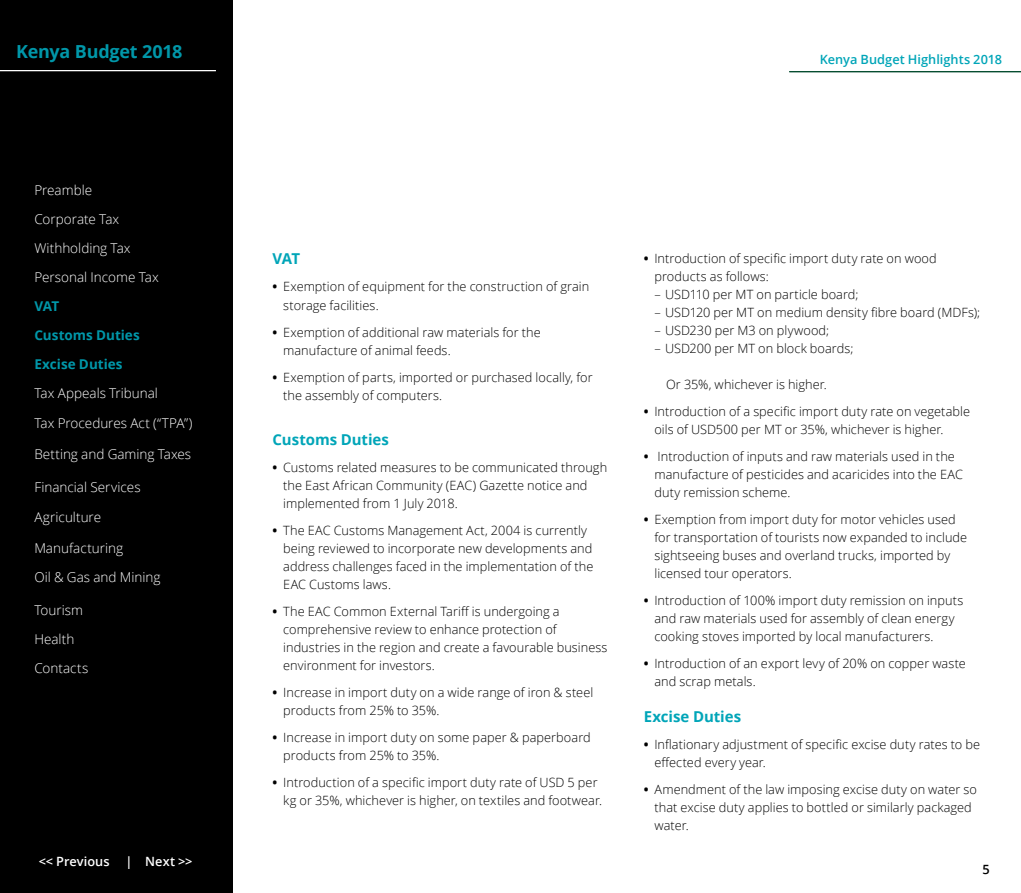
<style>
.page{position:relative;width:1021px;height:893px;background:#fff}
.page>*{position:absolute;margin:0;border:0;box-sizing:border-box;transform-origin:0 0}
.t1{font:700 18px "Open Sans";letter-spacing:-.01em;color:#0097a9}
.t2{font:700 15px "Open Sans";letter-spacing:-.005em;color:#00a5b8}
.t3{font:300 13.5px/29.1px "Open Sans";color:#fff}
.t4{font:700 13.5px/29.1px "Open Sans";color:#0097a9}
.t5{font:300 12.75px/18px "Open Sans";letter-spacing:.005em;color:#000}
.t6{font:600 12.75px "Open Sans";color:#00a5b8}
.t7{font:600 12.75px "Open Sans";letter-spacing:.005em;color:#fff}
.t8{font:600 12.75px "Open Sans";color:#000}
.s1{font-weight:700}
</style>
<div class="page">
<div style="left:0;top:0;width:232px;height:893px;background:#000"></div>
<hr style="left:789px;top:71px;width:231px;height:1px;background:#00492c">
<hr style="left:789px;top:72px;width:231px;height:1px;background:#00492c">
<hr style="left:0;top:70px;width:216px;height:1px;background:#fff">
<hr style="left:0;top:71px;width:216px;height:1px;background:#fff">
<h1 class="t1" style="left:16px;top:38px;width:168px">Kenya Budget 2018</h1>
<p class="t3" style="left:34px;top:175px;width:126px">Preamble<br>Corporate Tax<br>Withholding Tax<br>Personal Income Tax</p>
<p class="t4" style="left:34px;top:291px;width:107px">VAT<br>Customs Duties<br>Excise Duties</p>
<p class="t3" style="left:34px;top:379px;width:159px">Tax Appeals Tribunal<br>Tax Procedures Act (“TPA”)</p>
<p class="t3" style="left:34px;top:439px;width:158px">Betting and Gaming Taxes</p>
<p class="t3" style="left:34px;top:472px;width:108px">Financial Services</p>
<p class="t3" style="left:34px;top:502px;width:68px">Agriculture</p>
<p class="t3" style="left:34px;top:533px;width:127px">Manufacturing<br>Oil &amp; Gas and Mining</p>
<p class="t3" style="left:34px;top:595px;width:56px">Tourism<br>Health<br>Contacts</p>
<p class="t6" style="left:819px;top:50px;width:184px">Kenya Budget Highlights 2018</p>
<p class="t2" style="left:272px;top:248px;width:29px">VAT</p>
<p class="t5" style="left:283px;top:278px;width:308px;text-indent:-11px"><span class="s1">•</span> Exemption of equipment for the construction of grain storage facilities.</p>
<p class="t5" style="left:283px;top:323px;width:259px;text-indent:-11px"><span class="s1">•</span> Exemption of additional raw materials for the manufacture of animal feeds.</p>
<p class="t5" style="left:283px;top:368px;width:311px;text-indent:-11px"><span class="s1">•</span> Exemption of parts, imported or purchased locally, for the assembly of computers.</p>
<p class="t2" style="left:272px;top:428px;width:118px">Customs Duties</p>
<p class="t5" style="left:283px;top:458px;width:325px;text-indent:-11px"><span class="s1">•</span> Customs related measures to be communicated through the East African Community (EAC) Gazette notice and implemented from 1 July 2018.</p>
<p class="t5" style="left:283px;top:521px;width:311px;text-indent:-11px"><span class="s1">•</span> The EAC Customs Management Act, 2004 is currently being reviewed to incorporate new developments and address challenges faced in the implementation of the EAC Customs laws.</p>
<p class="t5" style="left:283px;top:602px;width:326px;text-indent:-11px"><span class="s1">•</span> The EAC Common External Tariff is undergoing a comprehensive review to enhance protection of industries in the region and create a favourable business environment for investors.</p>
<p class="t5" style="left:283px;top:683px;width:311px;text-indent:-11px"><span class="s1">•</span> Increase in import duty on a wide range of iron &amp; steel products from 25% to 35%.</p>
<p class="t5" style="left:283px;top:728px;width:309px;text-indent:-11px"><span class="s1">•</span> Increase in import duty on some paper &amp; paperboard products from 25% to 35%.</p>
<p class="t5" style="left:283px;top:773px;width:320px;text-indent:-11px"><span class="s1">•</span> Introduction of a specific import duty rate of USD 5 per kg or 35%, whichever is higher, on textiles and footwear.</p>
<p class="t5" style="left:654px;top:249px;width:284px;text-indent:-11px"><span class="s1">•</span> Introduction of specific import duty rate on wood products as follows:</p>
<p class="t5" style="left:654px;top:285px;width:205px">– USD110 per MT on particle board;</p>
<p class="t5" style="left:654px;top:303px;width:327px">– USD120 per MT on medium density fibre board (MDFs);</p>
<p class="t5" style="left:654px;top:321px;width:176px">– USD230 per M3 on plywood;</p>
<p class="t5" style="left:654px;top:339px;width:200px">– USD200 per MT on block boards;</p>
<p class="t5" style="left:666px;top:375px;width:162px">Or 35%, whichever is higher.</p>
<p class="t5" style="left:654px;top:402px;width:317px;text-indent:-11px"><span class="s1">•</span> Introduction of a specific import duty rate on vegetable oils of USD500 per MT or 35%, whichever is higher.</p>
<p class="t5" style="left:654px;top:447px;width:310px;text-indent:-11px"><span class="s1">•</span> Introduction of inputs and raw materials used in the manufacture of pesticides and acaricides into the EAC duty remission scheme.</p>
<p class="t5" style="left:654px;top:510px;width:314px;text-indent:-11px"><span class="s1">•</span> Exemption from import duty for motor vehicles used for transportation of tourists now expanded to include sightseeing buses and overland trucks, imported by licensed tour operators.</p>
<p class="t5" style="left:654px;top:591px;width:310px;text-indent:-11px"><span class="s1">•</span> Introduction of 100% import duty remission on inputs and raw materials used for assembly of clean energy cooking stoves imported by local manufacturers.</p>
<p class="t5" style="left:654px;top:654px;width:313px;text-indent:-11px"><span class="s1">•</span> Introduction of an export levy of 20% on copper waste and scrap metals.</p>
<p class="t2" style="left:643px;top:706px;width:99px">Excise Duties</p>
<p class="t5" style="left:654px;top:735px;width:327px;text-indent:-11px"><span class="s1">•</span> Inflationary adjustment of specific excise duty rates to be effected every year.</p>
<p class="t5" style="left:654px;top:780px;width:324px;text-indent:-11px"><span class="s1">•</span> Amendment of the law imposing excise duty on water so that excise duty applies to bottled or similarly packaged water.</p>
<p class="t7" style="left:39px;top:853px;width:155px">&lt;&lt; Previous | Next &gt;&gt;</p>
<p class="t8" style="left:982px;top:860px;width:9px">5</p>
</div>
